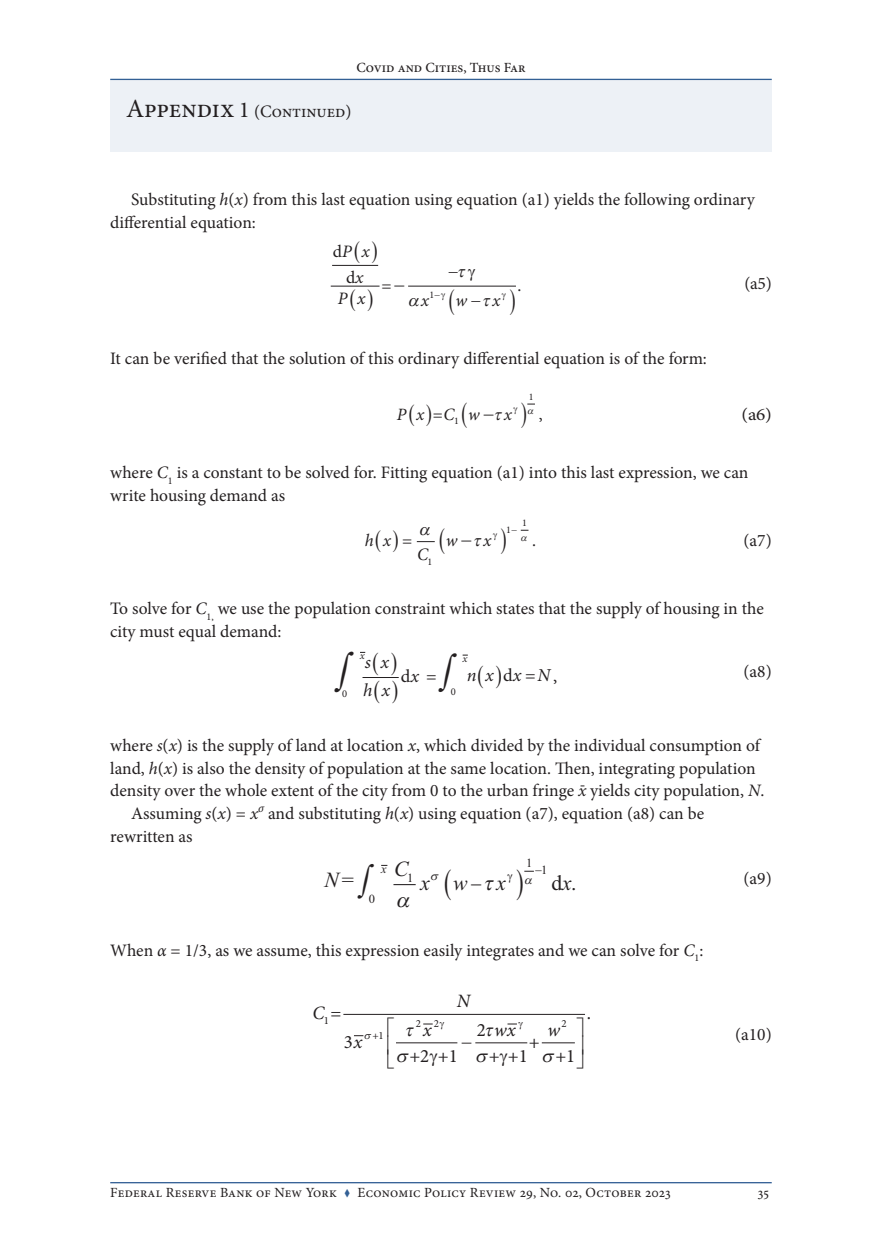
<style>
.page{position:relative;width:882px;height:1260px;background:#fff}
.page>*{position:absolute;margin:0;border:0;box-sizing:border-box;transform-origin:0 0}
.t1{font:italic 21.53px "Times New Roman";color:#231f20}
.t2{font:21.53px "Times New Roman";color:#231f20}
.t3{font:18.9px "Minion Pro";color:#231f20}
.t4{font:italic 18.9px "Minion Pro";color:#231f20}
.t5{font:italic 18.2px/28.2px "Minion Pro";color:#231f20}
.t6{font:18.2px "Minion Pro";color:#231f20}
.Text_no_indent{font:17.5px/22.8px "Minion Pro";letter-spacing:-.005em;color:#231f20}
.Text_indent{font:17.5px/22.8px "Minion Pro";letter-spacing:-.01em;color:#231f20}
.t7{font:italic 17.5px/26.4px "Minion Pro";color:#231f20;text-align:center}
.Text_indent-2{font:17.5px "Minion Pro";letter-spacing:-.01em;color:#231f20;scale:1.1 1}
.t8{font:italic 17.32px "Minion Pro";color:#231f20}
.t9{font:17.32px "Minion Pro";color:#231f20}
.t10{font:14px "Minion Pro";letter-spacing:.015em;color:#231f20}
.t11{font:500 14px "Minion Pro";color:#231f20}
.t12{font:12.42px "Times New Roman";color:#231f20}
.t13{font:italic 12.42px "Times New Roman";color:#231f20}
.t14{font:10.85px "Minion Pro";color:#231f20}
.t15{font:10.5px "Minion Pro";color:#231f20}
.t16{font:italic 10.5px "Minion Pro";color:#231f20}
.t17{font:10.15px "Minion Pro";color:#231f20}
.t18{font:9.97px "Minion Pro";color:#231f20}
.s1{font-size:26.25px}
.s2{font-size:22.75px}
.s3{font-style:italic}
.s4{font-style:normal}
.s5{color:#336095}
</style>
<div class="page">
<hr style="left:110px;top:1182px;width:662px;height:1px;background:#336095">
<div style="left:110px;top:79px;width:662px;height:73px;background:#edf1f6"></div>
<hr style="left:110px;top:79px;width:662px;height:1px;background:#336095">
<hr style="left:332px;top:265px;width:46px;height:1px;background:#231f20">
<hr style="left:331px;top:286px;width:49px;height:1px;background:#231f20">
<hr style="left:408px;top:286px;width:108px;height:1px;background:#231f20">
<hr style="left:363px;top:677px;width:36px;height:1px;background:#231f20">
<svg style="left:393px;top:884px;width:23px;height:1px"></svg>
<hr style="left:396px;top:1043px;width:61px;height:1px;background:#231f20">
<hr style="left:475px;top:1043px;width:52px;height:1px;background:#231f20">
<hr style="left:542px;top:1043px;width:33px;height:1px;background:#231f20">
<hr style="left:343px;top:1014px;width:242px;height:1px;background:#231f20">
<svg style="left:527px;top:403px;width:8px;height:2px"></svg>
<svg style="left:417px;top:541px;width:18px;height:2px"></svg>
<svg style="left:524px;top:870px;width:10px;height:2px"></svg>
<svg style="left:354px;top:1035px;width:10px;height:2px"></svg>
<svg style="left:508px;top:1023px;width:9px;height:2px"></svg>
<svg style="left:396px;top:1042px;width:18px;height:2px"></svg>
<p class="t11" style="left:356px;top:58px;width:171px">Covid and Cities, Thus Far</p>
<p class="Text_no_indent" style="left:126px;top:101px;width:227px"><span class="s1">Appendix</span> <span class="s2">1</span> (Continued)</p>
<p class="Text_indent" style="left:110px;top:188px;width:647px;text-indent:21px">Substituting <span class="s3">h</span>(<span class="s3">x</span>) from this last equation using equation (a1) yields the following ordinary differential equation:</p>
<p class="t7" style="left:333px;top:238px;width:38px"><span class="s4">d</span>P x <span class="s4">d</span>x</p>
<p class="Text_no_indent" style="left:381px;top:274px;width:12px">=</p>
<p class="t7" style="left:338px;top:285px;width:29px">P x</p>
<p class="t7" style="left:421px;top:287px;width:10px">x</p>
<p class="t7" style="left:456px;top:287px;width:13px">w</p>
<p class="t7" style="left:492px;top:287px;width:10px">x</p>
<p class="Text_indent" style="left:744px;top:272px;width:29px">(a5)</p>
<p class="Text_no_indent" style="left:518px;top:274px;width:5px">.</p>
<p class="t17" style="left:430px;top:288px;width:6px">1</p>
<p class="Text_no_indent" style="left:110px;top:347px;width:598px">It can be verified that the solution of this ordinary differential equation is of the form:</p>
<p class="t8" style="left:397px;top:402px;width:84px">Px<span class="s4">=</span>C w</p>
<p class="t8" style="left:504px;top:402px;width:10px">x</p>
<p class="t18" style="left:454px;top:415px;width:6px">1</p>
<p class="t18" style="left:529px;top:390px;width:6px">1</p>
<p class="t9" style="left:539px;top:403px;width:5px">,</p>
<p class="Text_indent-2" style="left:742px;top:403px;width:29px">(a6)</p>
<p class="Text_no_indent" style="left:110px;top:461px;width:640px">where <span class="s3">C</span><sub>1</sub> is a constant to be solved for. Fitting equation (a1) into this last expression, we can write housing demand as</p>
<p class="t7" style="left:365px;top:527px;width:28px">h x</p>
<p class="t7" style="left:417px;top:541px;width:13px">C</p>
<p class="t17" style="left:522px;top:516px;width:6px">1</p>
<p class="t17" style="left:506px;top:523px;width:6px">1</p>
<p class="Text_no_indent" style="left:744px;top:529px;width:30px">(a7)</p>
<p class="t7" style="left:446px;top:527px;width:13px">w</p>
<p class="t7" style="left:483px;top:527px;width:10px">x</p>
<p class="Text_no_indent" style="left:402px;top:529px;width:12px">=</p>
<p class="Text_no_indent" style="left:532px;top:529px;width:5px">.</p>
<p class="t17" style="left:428px;top:555px;width:6px">1</p>
<p class="Text_no_indent" style="left:110px;top:597px;width:655px">To solve for <span class="s3">C</span><sub>1,</sub> we use the population constraint which states that the supply of housing in the city must equal demand:</p>
<p class="t16" style="left:360px;top:648px;width:6px">x</p>
<p class="t16" style="left:462px;top:651px;width:6px">x</p>
<p class="t5" style="left:363px;top:648px;width:29px">s x h x</p>
<p class="t6" style="left:401px;top:664px;width:37px">d =</p>
<p class="t6" style="left:503px;top:663px;width:56px">d= ,</p>
<p class="Text_no_indent" style="left:744px;top:660px;width:30px">(a8)</p>
<p class="t5" style="left:411px;top:662px;width:10px">x</p>
<p class="t5" style="left:467px;top:661px;width:85px">nx xN</p>
<p class="t15" style="left:342px;top:687px;width:7px">0</p>
<p class="t15" style="left:451px;top:684px;width:7px">0</p>
<p class="Text_no_indent" style="left:110px;top:734px;width:656px">where <span class="s3">s</span>(<span class="s3">x</span>) is the supply of land at location <span class="s3">x</span>, which divided by the individual consumption of land, <span class="s3">h</span>(<span class="s3">x</span>) is also the density of population at the same location. Then, integrating population density over the whole extent of the city from 0 to the urban fringe <span class="s3">x</span>¯ yields city population, <span class="s3">N</span>.</p>
<p class="Text_indent" style="left:110px;top:802px;width:596px;text-indent:21px">Assuming <span class="s3">s</span>(<span class="s3">x</span>) = <span class="s3">x</span><sup>σ</sup> and substituting <span class="s3">h</span>(<span class="s3">x</span>) using equation (a7), equation (a8) can be rewritten as</p>
<p class="t1" style="left:325px;top:865px;width:31px">N<span class="s4">=</span></p>
<p class="t12" style="left:526px;top:855px;width:8px">1</p>
<p class="t1" style="left:394px;top:854px;width:16px">C</p>
<p class="t12" style="left:541px;top:863px;width:8px">1</p>
<p class="t13" style="left:381px;top:860px;width:7px">x</p>
<p class="Text_no_indent" style="left:744px;top:867px;width:30px">(a9)</p>
<p class="t12" style="left:407px;top:870px;width:8px">1</p>
<p class="t1" style="left:420px;top:868px;width:49px">x w</p>
<p class="t1" style="left:497px;top:868px;width:11px">x</p>
<p class="t2" style="left:551px;top:870px;width:27px">d<span class="s3">x</span>.</p>
<p class="t12" style="left:369px;top:891px;width:8px">0</p>
<p class="Text_no_indent" style="left:110px;top:939px;width:595px">When <span class="s3">α</span> = 1/3, as we assume, this expression easily integrates and we can solve for <span class="s3">C</span><sub>1</sub>:</p>
<p class="t4" style="left:312px;top:1000px;width:31px">C <span class="s4">=</span></p>
<p class="t14" style="left:324px;top:1014px;width:7px">1</p>
<p class="t3" style="left:344px;top:1029px;width:20px">3<span class="s3">x</span></p>
<p class="t14" style="left:373px;top:1028px;width:13px">+1</p>
<p class="t4" style="left:457px;top:988px;width:15px">N</p>
<p class="t14" style="left:416px;top:1017px;width:25px">2 2</p>
<p class="t14" style="left:561px;top:1017px;width:7px">2</p>
<p class="t3" style="left:420px;top:1043px;width:11px">2</p>
<p class="t4" style="left:423px;top:1017px;width:10px">x</p>
<p class="t4" style="left:477px;top:1017px;width:41px"><span class="s4">2</span> wx</p>
<p class="t4" style="left:548px;top:1017px;width:14px">w</p>
<p class="t3" style="left:529px;top:1029px;width:12px">+</p>
<p class="t3" style="left:410px;top:1043px;width:50px">+ +1</p>
<p class="t3" style="left:489px;top:1043px;width:40px">+ +1</p>
<p class="t3" style="left:555px;top:1043px;width:21px">+1</p>
<p class="t3" style="left:587px;top:1000px;width:6px">.</p>
<p class="Text_no_indent" style="left:735px;top:1023px;width:38px">(a10)</p>
<p class="t10" style="left:110px;top:1183px;width:562px">Federal Reserve Bank of New York <span class="s5">▼</span> Economic Policy Review 29, No. 02, October 2023</p>
<p class="t10" style="left:758px;top:1183px;width:13px">35</p>
</div>
